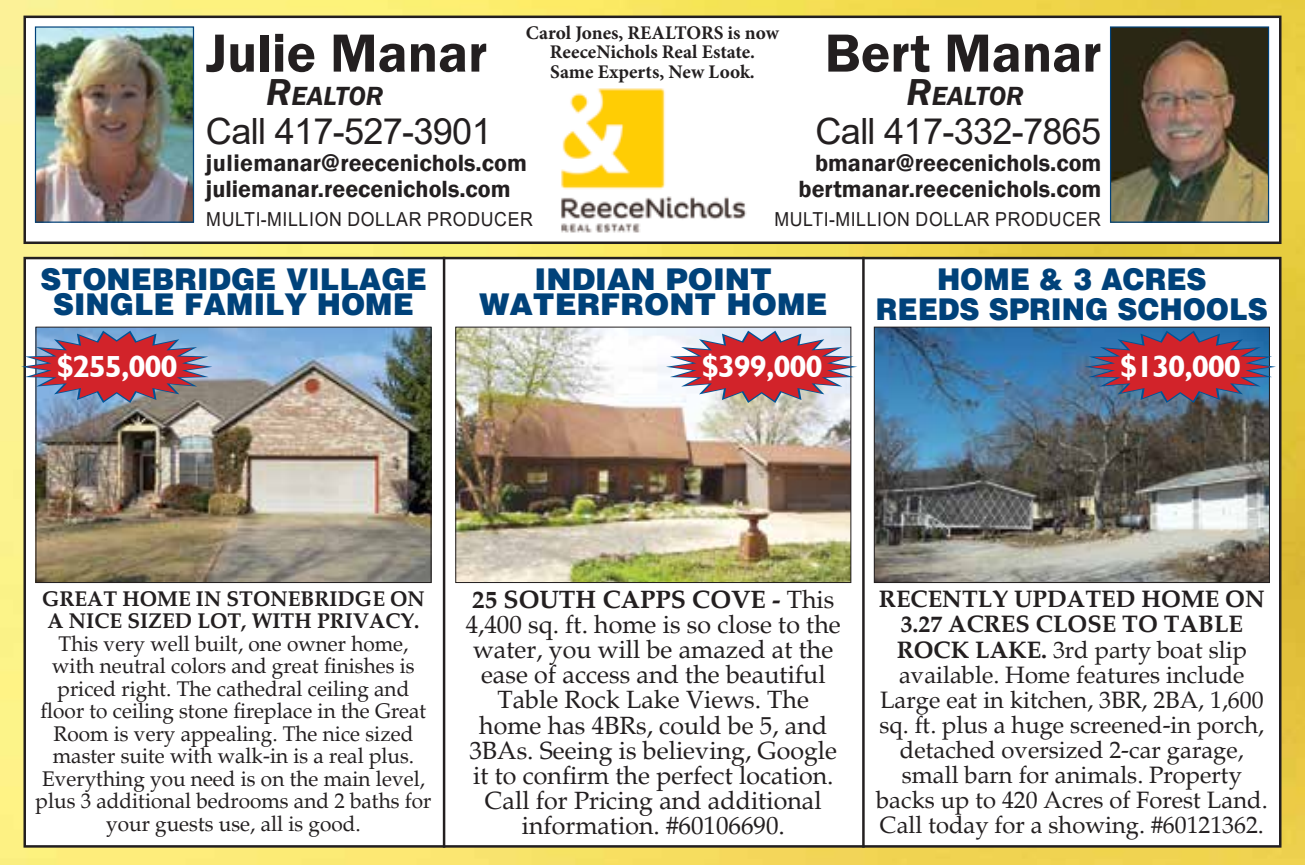
<style>
.page{position:relative;width:1305px;height:865px;background:#fff}
.page>*{position:absolute;margin:0;border:0;box-sizing:border-box;transform-origin:0 0}
.t1{font:600 55.5px "Franklin Gothic";color:#231f20}
.t2{font:36.25px "Arial";letter-spacing:-.02em;color:#231f20}
.t3{font:700 30.5px "Humanist 521 BT";letter-spacing:-.02em;color:#fff}
.t4{font:900 30px/25px "Helvetica";color:#00427a;text-align:center}
.t5{font:900 30px/30px "Helvetica";color:#00427a;text-align:center;scale:.93 1}
.t6{font:italic 600 27px "Franklin Gothic";color:#231f20}
.t7{font:25px/25px "Palatino";color:#231f20;text-align:center}
.t8{font:600 24px/26.5px "Franklin Gothic";color:#231f20}
.t9{font:23.75px "Palatino";color:#231f20}
.t10{font:700 23.75px "Palatino";color:#231f20}
.t11{font:21.25px/22.5px "Palatino";color:#231f20;text-align:center}
.t12{font:700 21.25px/22.5px "Palatino";color:#231f20}
.t13{font:700 19.25px/19.2px "Minion Pro";color:#231f20;text-align:center}
.t14{font:19.25px "Arial";letter-spacing:.035em;color:#231f20;scale:.92 1}
.s1{font-size:38.5px}
.s2{font-weight:700}
</style>
<div class="page">
<img style="left:0;top:0;width:1305px;height:864px">
<div style="left:25px;top:17px;width:1255px;height:225px;background:#fff"></div>
<div style="left:23px;top:16px;width:1259px;height:228px;border:2px solid #231f20"></div>
<img style="left:1112px;top:28px;width:155px;height:193px">
<div style="left:1110px;top:26px;width:159px;height:197px;border:1px solid #00427a"></div>
<svg style="left:329px;top:9px;width:162px;height:10px;background:#c6bd6d"></svg>
<img style="left:561px;top:88px;width:186px;height:145px">
<img style="left:37px;top:28px;width:155px;height:193px">
<div style="left:35px;top:26px;width:159px;height:197px;border:1px solid #00427a"></div>
<svg style="left:943px;top:9px;width:162px;height:10px;background:#beab4f"></svg>
<div style="left:25px;top:258px;width:1255px;height:587px;background:#fff"></div>
<hr style="left:443px;top:257px;width:2px;height:590px;background:#231f20">
<hr style="left:862px;top:257px;width:3px;height:590px;background:#231f20">
<img style="left:457px;top:328px;width:392px;height:252px">
<div style="left:455px;top:326px;width:396px;height:256px;border:1px solid #231f20"></div>
<svg style="left:666px;top:330px;width:191px;height:72px;background:#cc7983"></svg>
<img style="left:38px;top:328px;width:392px;height:252px">
<div style="left:36px;top:326px;width:396px;height:256px;border:1px solid #231f20"></div>
<svg style="left:21px;top:330px;width:191px;height:72px;background:#a95f71"></svg>
<img style="left:876px;top:328px;width:392px;height:252px">
<div style="left:874px;top:326px;width:396px;height:256px;border:1px solid #231f20"></div>
<svg style="left:1085px;top:330px;width:191px;height:72px;background:#8a4c66"></svg>
<p class="t13" style="left:526px;top:23px;width:255px">Carol Jones, REALTORS is now<br>ReeceNichols Real Estate.<br>Same Experts, New Look.</p>
<h1 class="t1" style="left:825px;top:19px;width:278px">Bert Manar</h1>
<p class="t6" style="left:906px;top:79px;width:118px"><span class="s1">R</span>EALTOR</p>
<h2 class="t2" style="left:816px;top:106px;width:287px">CALL 417-332-7865</h2>
<p class="t8" style="left:799px;top:149px;width:304px;text-align:right">bmanar@reecenichols.com bertmanar.reecenichols.com</p>
<p class="t14" style="left:774px;top:206px;width:357px">MULTI-MILLION DOLLAR PRODUCER</p>
<h1 class="t1" style="left:206px;top:19px;width:283px">Julie Manar</h1>
<p class="t6" style="left:266px;top:79px;width:118px"><span class="s1">R</span>EALTOR</p>
<h2 class="t2" style="left:206px;top:106px;width:287px">CALL 417-527-3901</h2>
<p class="t8" style="left:206px;top:149px;width:322px">juliemanar@reecenichols.com juliemanar.reecenichols.com</p>
<p class="t14" style="left:206px;top:206px;width:357px">MULTI-MILLION DOLLAR PRODUCER</p>
<h3 class="t4" style="left:40px;top:266px;width:388px">STONEBRIDGE VILLAGE<br>SINGLE FAMILY HOME</h3>
<h3 class="t3" style="left:57px;top:347px;width:122px">$255,000</h3>
<h3 class="t4" style="left:479px;top:266px;width:350px">INDIAN POINT<br>WATERFRONT HOME</h3>
<h3 class="t3" style="left:702px;top:347px;width:122px">$399,000</h3>
<h3 class="t5" style="left:876px;top:264px;width:423px">HOME &amp; 3 ACRES<br>REEDS SPRING SCHOOLS</h3>
<h3 class="t3" style="left:1121px;top:347px;width:122px">$130,000</h3>
<p class="t12" style="left:42px;top:587px;width:48px">GREAT</p>
<p class="t12" style="left:48px;top:587px;width:379px;text-indent:75px">HO ME IN STONEBRIDGE ON<br>A NICE SIZED LOT, WITH PRIVAC</p>
<p class="t12" style="left:400px;top:609px;width:21px">Y.</p>
<p class="t11" style="left:36px;top:632px;width:397px">This very well built, one owner home, with neutral colors and great finishes is priced right. The cathedral ceiling and floor to ceiling stone fireplace in the Great Room is very appealing. The nice sized master suite with walk-in is a real plus.<br>Everything you need is on the main level, plus 3 additional bedrooms and 2 baths for your guests use, all is good.</p>
<p class="t7" style="left:466px;top:587px;width:377px"><span class="s2">25 SOUTH CAPPS COVE -</span> This<br>4,400 sq. ft. home is so close to the water, you will be amazed at the ease of access and the beautiful<br>Table Rock Lake Views. The home has 4BRs, could be 5, and<br>3BAs. Seeing is believing, Google it to confirm the perfect location.<br>Call for Pricing and additional information. #60106690.</p>
<p class="t10" style="left:879px;top:584px;width:17px">RECE</p>
<p class="t10" style="left:942px;top:584px;width:142px">NTLY UPDATE</p>
<p class="t10" style="left:1116px;top:584px;width:151px">D HOMEON</p>
<p class="t10" style="left:901px;top:609px;width:184px">3.27 ACRES CLOSE</p>
<p class="t10" style="left:1122px;top:609px;width:121px">TO TABLE</p>
<p class="t10" style="left:897px;top:634px;width:19px">ROC</p>
<p class="t9" style="left:951px;top:634px;width:298px"><span class="s2">K LAKE.</span> 3rd party boat slip</p>
<p class="t9" style="left:899px;top:660px;width:347px">available. Home features include</p>
<p class="t9" style="left:880px;top:685px;width:385px">Large eat in kitchen, 3BR, 2BA, 1,600</p>
<p class="t9" style="left:880px;top:710px;width:386px">sq. ft. plus a huge screened-in porch,</p>
<p class="t9" style="left:900px;top:735px;width:345px">detached oversized 2-car garage,</p>
<p class="t9" style="left:902px;top:760px;width:342px">small barn for animals. Property</p>
<p class="t9" style="left:876px;top:785px;width:393px">backs up to 420 Acres of Forest Land.</p>
<p class="t9" style="left:880px;top:810px;width:386px">Call today for a showing. #60121362.</p>
</div>
